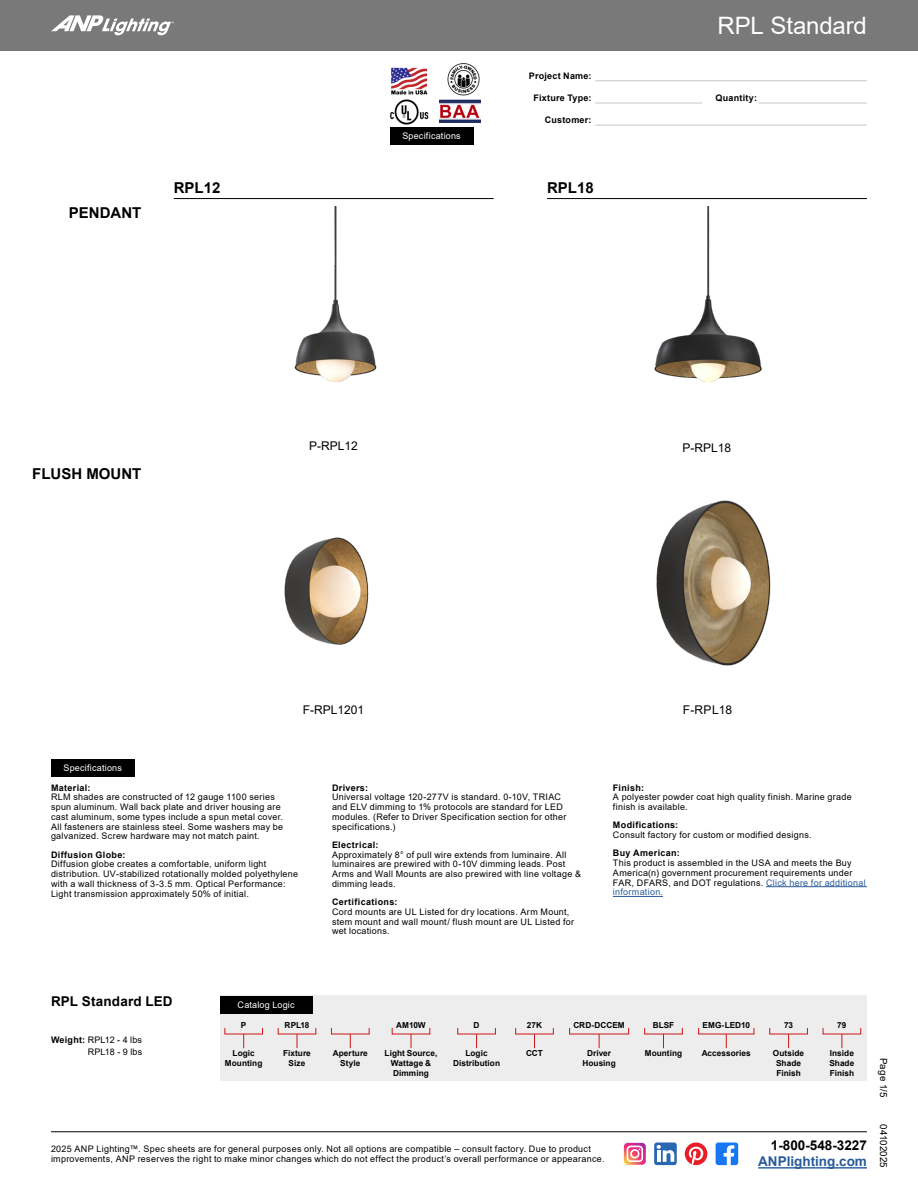
<style>
.page{position:relative;width:918px;height:1188px;background:#fff}
.page>*{position:absolute;margin:0;border:0;box-sizing:border-box;transform-origin:0 0}
.t1{font:24px "Arial";letter-spacing:-.005em;color:#fff}
.t2{font:700 15px "Arial";color:#000}
.Product_Name{font:700 13.5px "Arial";letter-spacing:.005em;color:#000}
.t3{font:700 13.5px "Arial";color:#275b9b}
.t4{font:12px "Arial";color:#000}
.t5{font:9.75px "Arial";letter-spacing:.02em;color:#000}
.Specs_Body{font:9px/9.8px "Arial";letter-spacing:.03em;color:#000}
.Specs_Header{font:700 9px "Arial";letter-spacing:.035em;color:#000}
.Body_Center{font:9px "Arial";letter-spacing:.025em;color:#fff}
.Weight{font:9px/12px "Arial";letter-spacing:.015em;color:#000;text-align:right}
.Catalog_Logic_Body{font:700 8.25px/9.8px "Arial";letter-spacing:.005em;color:#000;text-align:center}
.s1{color:#275b9b}
.s2{font-weight:700}
</style>
<div class="page">
<svg style="left:624px;top:1143px;width:22px;height:22px"></svg>
<div style="left:654px;top:1143px;width:23px;height:22px;background:#2867b2;border-radius:3px"></div>
<svg style="left:657px;top:1145px;width:17px;height:17px"></svg>
<svg style="left:685px;top:1143px;width:22px;height:22px"></svg>
<svg style="left:716px;top:1143px;width:22px;height:22px"></svg>
<hr style="left:758px;top:1167px;width:109px;height:2px;background:#275b9b">
<hr style="left:51px;top:1132px;width:816px;height:1px;background:#000">
<hr style="left:595px;top:81px;width:272px;height:1px;background:#c6c6c6">
<hr style="left:595px;top:103px;width:107px;height:1px;background:#c6c6c6">
<hr style="left:595px;top:125px;width:272px;height:1px;background:#c6c6c6">
<hr style="left:759px;top:103px;width:108px;height:1px;background:#c6c6c6">
<div style="left:0;top:0;width:918px;height:51px;background:#797979"></div>
<svg style="left:51px;top:15px;width:123px;height:20px"></svg>
<div style="left:220px;top:996px;width:646px;height:85px;background:#ededed"></div>
<hr style="left:766px;top:886px;width:101px;height:1px;background:#275b9b">
<hr style="left:613px;top:896px;width:50px;height:1px;background:#275b9b">
<div style="left:390px;top:127px;width:83px;height:18px;background:#000"></div>
<img style="left:439px;top:100px;width:41px;height:22px">
<img style="left:390px;top:99px;width:38px;height:25px">
<img style="left:447px;top:64px;width:33px;height:31px">
<img style="left:391px;top:67px;width:37px;height:28px">
<div style="left:51px;top:759px;width:83px;height:18px;background:#000"></div>
<svg style="left:243px;top:1034px;width:1px;height:14px"></svg>
<svg style="left:297px;top:1034px;width:1px;height:14px"></svg>
<svg style="left:350px;top:1034px;width:1px;height:14px"></svg>
<svg style="left:411px;top:1034px;width:1px;height:14px"></svg>
<svg style="left:476px;top:1034px;width:1px;height:14px"></svg>
<svg style="left:534px;top:1034px;width:1px;height:14px"></svg>
<svg style="left:599px;top:1034px;width:1px;height:14px"></svg>
<svg style="left:663px;top:1034px;width:1px;height:14px"></svg>
<svg style="left:726px;top:1034px;width:1px;height:14px"></svg>
<svg style="left:788px;top:1034px;width:1px;height:14px"></svg>
<svg style="left:842px;top:1034px;width:1px;height:14px"></svg>
<div style="left:220px;top:996px;width:92px;height:18px;background:#000"></div>
<img style="left:294px;top:206px;width:83px;height:176px">
<img style="left:654px;top:206px;width:108px;height:176px">
<img style="left:284px;top:537px;width:85px;height:108px">
<img style="left:656px;top:500px;width:115px;height:166px">
<hr style="left:174px;top:198px;width:320px;height:1px;background:#000">
<hr style="left:547px;top:198px;width:320px;height:1px;background:#000">
<p class="t2" style="left:69px;top:202px;width:74px">PENDANT</p>
<p class="t2" style="left:174px;top:177px;width:48px">RPL12</p>
<p class="t2" style="left:32px;top:463px;width:111px">FLUSH MOUNT</p>
<p class="Body_Center" style="left:402px;top:130px;width:60px">Specifications</p>
<p class="Specs_Header" style="left:529px;top:69px;width:64px">Project Name:</p>
<p class="Specs_Header" style="left:534px;top:91px;width:60px">Fixture Type:</p>
<p class="Specs_Header" style="left:545px;top:113px;width:48px">Customer:</p>
<p class="t2" style="left:547px;top:177px;width:48px">RPL18</p>
<p class="t1" style="left:717px;top:9px;width:151px">RPL Standard</p>
<p class="Specs_Header" style="left:715px;top:91px;width:43px">Quantity:</p>
<p class="t4" style="left:309px;top:437px;width:50px">P-RPL12</p>
<p class="t4" style="left:682px;top:439px;width:50px">P-RPL18</p>
<p class="Body_Center" style="left:63px;top:762px;width:60px">Specifications</p>
<p class="t4" style="left:303px;top:702px;width:63px">F-RPL1201</p>
<p class="Specs_Header" style="left:51px;top:781px;width:41px">Material:</p>
<p class="Specs_Body" style="left:51px;top:792px;width:234px">RLM shades are constructed of 12 gauge 1100 series spun aluminum. Wall back plate and driver housing are cast aluminum, some types include a spun metal cover.<br>All fasteners are stainless steel. Some washers may be galvanized. Screw hardware may not match paint.</p>
<p class="Specs_Header" style="left:51px;top:848px;width:76px">Diffusion Globe:</p>
<p class="Specs_Body" style="left:51px;top:859px;width:249px">Diffusion globe creates a comfortable, uniform light distribution. UV-stabilized rotationally molded polyethylene with a wall thickness of 3-3.5 mm. Optical Performance:<br>Light transmission approximately 50% of initial.</p>
<p class="Specs_Header" style="left:332px;top:781px;width:38px">Drivers:</p>
<p class="Specs_Body" style="left:332px;top:792px;width:236px">Universal voltage 120-277V is standard. 0-10V, TRIAC and ELV dimming to 1% protocols are standard for LED modules. (Refer to Driver Specification section for other specifications.)</p>
<p class="Specs_Header" style="left:332px;top:838px;width:48px">Electrical:</p>
<p class="Specs_Body" style="left:332px;top:850px;width:251px">Approximately 8° of pull wire extends from luminaire. All luminaires are prewired with 0-10V dimming leads. Post Arms and Wall Mounts are also prewired with line voltage &amp; dimming leads.</p>
<p class="Specs_Header" style="left:332px;top:896px;width:67px">Certifications:</p>
<p class="Specs_Body" style="left:332px;top:907px;width:244px">Cord mounts are UL Listed for dry locations. Arm Mount, stem mount and wall mount/ flush mount are UL Listed for wet locations.</p>
<p class="t4" style="left:683px;top:702px;width:51px">F-RPL18</p>
<p class="Specs_Header" style="left:613px;top:781px;width:33px">Finish:</p>
<p class="Specs_Body" style="left:613px;top:792px;width:240px">A polyester powder coat high quality finish. Marine grade finish is available.</p>
<p class="Specs_Header" style="left:613px;top:819px;width:67px">Modifications:</p>
<p class="Specs_Body" style="left:613px;top:830px;width:200px">Consult factory for custom or modified designs.</p>
<p class="Specs_Header" style="left:613px;top:847px;width:68px">Buy American:</p>
<p class="Specs_Body" style="left:613px;top:858px;width:254px">This product is assembled in the USA and meets the Buy America(n) government procurement requirements under FAR, DFARS, and DOT regulations. <span class="s1">Click here for additional information.</span></p>
<p class="Product_Name" style="left:51px;top:991px;width:123px">RPL Standard LED</p>
<p class="Weight" style="left:51px;top:1034px;width:93px"><span class="s2">Weight:</span> RPL12 - 4 lbs<br>RPL18 - 9 lbs</p>
<p class="Body_Center" style="left:238px;top:999px;width:58px">Catalog Logic</p>
<p class="Catalog_Logic_Body" style="left:241px;top:1021px;width:7px">P</p>
<p class="Catalog_Logic_Body" style="left:285px;top:1021px;width:26px">RPL18</p>
<p class="Catalog_Logic_Body" style="left:396px;top:1021px;width:31px">AM10W</p>
<p class="Catalog_Logic_Body" style="left:474px;top:1021px;width:7px">D</p>
<p class="Catalog_Logic_Body" style="left:527px;top:1021px;width:17px">27K</p>
<p class="Catalog_Logic_Body" style="left:573px;top:1021px;width:53px">CRD-DCCEM</p>
<p class="Catalog_Logic_Body" style="left:653px;top:1021px;width:23px">BLSF</p>
<p class="Catalog_Logic_Body" style="left:703px;top:1021px;width:49px">EMG-LED10</p>
<p class="Catalog_Logic_Body" style="left:784px;top:1021px;width:11px">73</p>
<p class="Catalog_Logic_Body" style="left:837px;top:1021px;width:11px">79</p>
<p class="Catalog_Logic_Body" style="left:225px;top:1049px;width:39px">Logic<br>Mounting</p>
<p class="Catalog_Logic_Body" style="left:283px;top:1049px;width:29px">Fixture<br>Size</p>
<p class="Catalog_Logic_Body" style="left:333px;top:1049px;width:37px">Aperture<br>Style</p>
<p class="Catalog_Logic_Body" style="left:385px;top:1049px;width:54px">Light Source,<br>Wattage &amp;</p>
<p class="Catalog_Logic_Body" style="left:393px;top:1068px;width:37px">Dimming</p>
<p class="Catalog_Logic_Body" style="left:453px;top:1049px;width:49px">Logic<br>Distribution</p>
<p class="Catalog_Logic_Body" style="left:526px;top:1049px;width:18px">CCT</p>
<p class="Catalog_Logic_Body" style="left:582px;top:1049px;width:35px">Driver<br>Housing</p>
<p class="Catalog_Logic_Body" style="left:645px;top:1049px;width:39px">Mounting</p>
<p class="Catalog_Logic_Body" style="left:702px;top:1049px;width:51px">Accessories</p>
<p class="Catalog_Logic_Body" style="left:773px;top:1049px;width:33px">Outside<br>Shade<br>Finish</p>
<p class="Catalog_Logic_Body" style="left:829px;top:1049px;width:26px;text-align:justify">Inside Shade Finish</p>
<p class="t5" style="left:890px;top:1058px;width:41px;rotate:90deg">Page 1/5</p>
<p class="Specs_Body" style="left:51px;top:1144px;width:555px">2025 ANP Lighting™. Spec sheets are for general purposes only. Not all options are compatible – consult factory. Due to product improvements, ANP reserves the right to make minor changes which do not effect the product’s overall performance or appearance.</p>
<h3 class="Product_Name" style="left:771px;top:1136px;width:98px">1-800-548-3227</h3>
<h3 class="t3" style="left:758px;top:1152px;width:110px">ANPlighting.com</h3>
<p class="t5" style="left:890px;top:1124px;width:45px;rotate:90deg">04102025</p>
</div>
